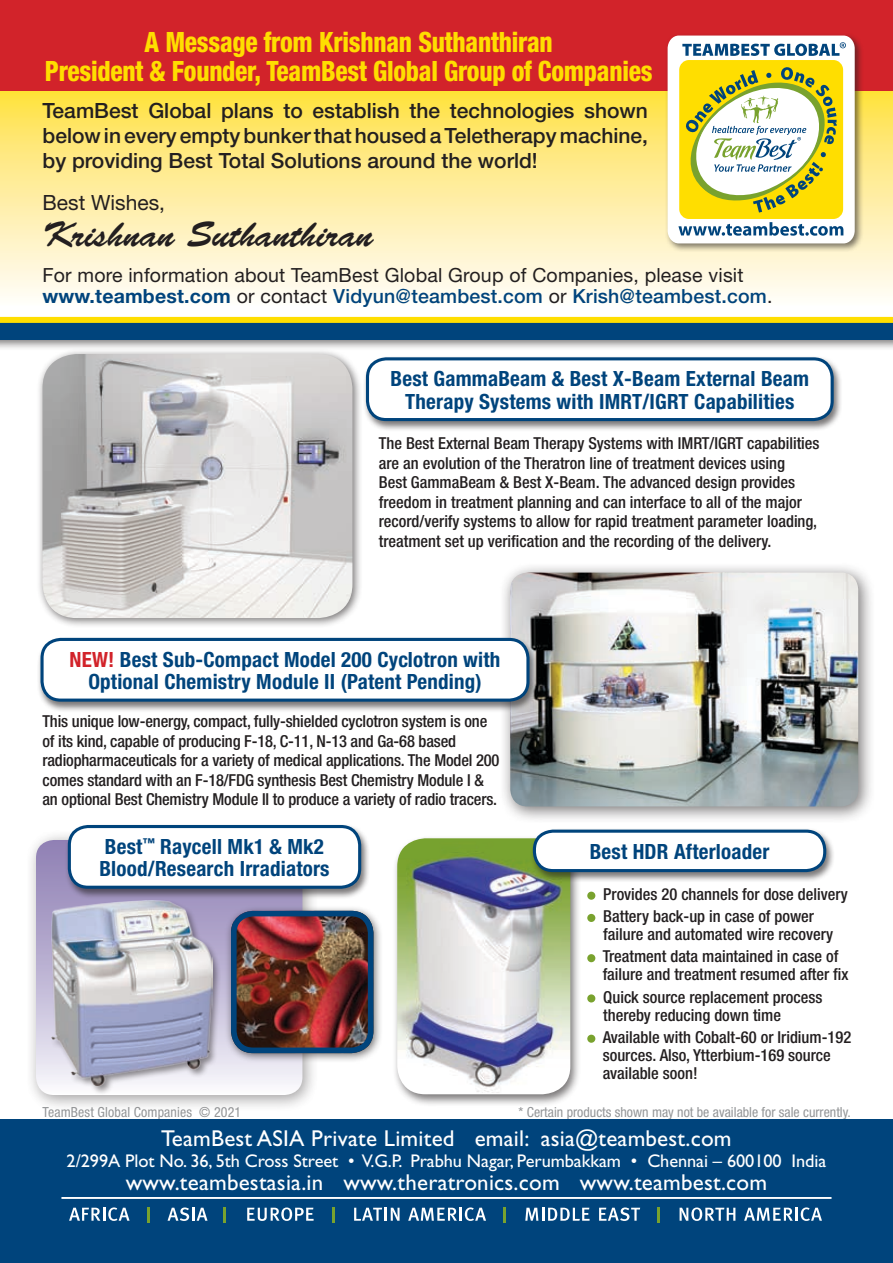
<style>
.page{position:relative;width:893px;height:1263px;background:#fff}
.page>*{position:absolute;margin:0;border:0;box-sizing:border-box;transform-origin:0 0}
.t1{font:36px "Brush Script Std";color:#231f20}
.t2{font:800 condensed 28.05px/28.5px "Helvetica Neue";letter-spacing:-.01em;color:#ffde00;text-align:center;scale:.91 1}
.t3{font:22.95px "Gill Sans";letter-spacing:.01em;color:#fff}
.t4{font:22.35px/26.8px "Gill Sans";color:#fff}
.t5{font:700 condensed 21px/22.5px "Helvetica Neue";letter-spacing:.01em;color:#00447c;text-align:center}
.t6{font:500 21px/25.2px "Helvetica Neue";color:#231f20;text-align:justify}
.t7{font:21px "Helvetica Neue";color:#231f20}
.t8{font:19.5px/21px "Helvetica Neue";letter-spacing:.01em;color:#231f20}
.t9{font:18.45px "Gill Sans";letter-spacing:-.005em;color:#fff}
.t10{font:500 condensed 16.5px/19.5px "Helvetica Neue";color:#231f20}
.t11{font:condensed 13.95px "Helvetica Neue";color:#949698}
.s1{font-weight:700;color:#00447c}
.s2{font-weight:500;color:#00447c}
.s3{color:#d2232a}
</style>
<div class="page">
<div style="left:0;top:78px;width:893px;height:230px;background:linear-gradient(to bottom,#ffdf3a,#fffdff)"></div>
<div style="left:392px;top:835px;width:189px;height:272px;background:#231f20;opacity:.6"></div>
<img style="left:397px;top:838px;width:173px;height:256px">
<div style="left:587px;top:892px;width:8px;height:8px;background:#79a22e;border-radius:50%"></div>
<div style="left:587px;top:914px;width:8px;height:8px;background:#79a22e;border-radius:50%"></div>
<div style="left:587px;top:954px;width:8px;height:8px;background:#79a22e;border-radius:50%"></div>
<div style="left:587px;top:994px;width:8px;height:8px;background:#79a22e;border-radius:50%"></div>
<div style="left:587px;top:1035px;width:8px;height:8px;background:#79a22e;border-radius:50%"></div>
<div style="left:529px;top:828px;width:306px;height:55px;background:#231f20;opacity:.6"></div>
<div style="left:534px;top:831px;width:291px;height:39px;background:#fff;border-radius:19px"></div>
<div style="left:533px;top:830px;width:293px;height:42px;border:3px solid #00447c;border-radius:19px"></div>
<div style="left:36px;top:348px;width:326px;height:280px;background:#231f20;opacity:.6"></div>
<img style="left:43px;top:354px;width:309px;height:264px">
<div style="left:0;top:316px;width:893px;height:35px;background:#231f20;opacity:.6"></div>
<div style="left:0;top:322px;width:893px;height:18px;background:#00447c"></div>
<div style="left:0;top:317px;width:893px;height:6px;background:#ffde00"></div>
<div style="left:0;top:0;width:893px;height:91px;background:#d2232a"></div>
<div style="left:24px;top:828px;width:295px;height:284px;background:#231f20;opacity:.6"></div>
<div style="left:36px;top:840px;width:266px;height:255px;background:linear-gradient(to bottom,#8a7ab0,#f4f3f9);border-radius:18px"></div>
<div style="left:50px;top:898px;width:171px;height:197px;background:#231f20;opacity:.5"></div>
<img style="left:52px;top:900px;width:160px;height:185px">
<div style="left:224px;top:905px;width:159px;height:159px;background:#231f20;opacity:.6"></div>
<img style="left:231px;top:911px;width:142px;height:142px">
<div style="left:231px;top:911px;width:142px;height:142px;border:6px solid #00447c;border-radius:20px"></div>
<div style="left:664px;top:32px;width:200px;height:220px;background:#231f20;opacity:.6"></div>
<svg style="left:668px;top:36px;width:187px;height:207px"></svg>
<div style="left:0;top:1119px;width:893px;height:144px;background:#00447c"></div>
<svg style="left:69px;top:1207px;width:61px;height:14px"></svg>
<svg style="left:168px;top:1207px;width:40px;height:14px"></svg>
<svg style="left:247px;top:1207px;width:67px;height:14px"></svg>
<svg style="left:354px;top:1208px;width:46px;height:13px"></svg>
<svg style="left:408px;top:1207px;width:78px;height:14px"></svg>
<svg style="left:525px;top:1208px;width:65px;height:13px"></svg>
<svg style="left:599px;top:1207px;width:41px;height:14px"></svg>
<svg style="left:680px;top:1207px;width:55px;height:14px"></svg>
<svg style="left:744px;top:1207px;width:78px;height:14px"></svg>
<hr style="left:147px;top:1207px;width:3px;height:16px;background:#79a22e">
<hr style="left:223px;top:1207px;width:3px;height:16px;background:#79a22e">
<hr style="left:332px;top:1207px;width:3px;height:16px;background:#79a22e">
<hr style="left:503px;top:1207px;width:3px;height:16px;background:#79a22e">
<svg style="left:658px;top:1207px;width:2px;height:16px"></svg>
<hr style="left:61px;top:1197px;width:770px;height:2px;background:#fff">
<div style="left:362px;top:356px;width:481px;height:76px;background:#231f20;opacity:.6"></div>
<div style="left:367px;top:359px;width:465px;height:61px;background:#fff;border-radius:19px"></div>
<div style="left:366px;top:357px;width:468px;height:64px;border:3px solid #00447c;border-radius:19px"></div>
<div style="left:64px;top:823px;width:306px;height:77px;background:#231f20;opacity:.6"></div>
<div style="left:69px;top:826px;width:291px;height:61px;background:#fff;border-radius:19px"></div>
<div style="left:68px;top:825px;width:293px;height:64px;border:3px solid #00447c;border-radius:19px"></div>
<div style="left:498px;top:561px;width:377px;height:262px;background:#231f20;opacity:.6"></div>
<img style="left:510px;top:573px;width:348px;height:233px">
<div style="left:37px;top:636px;width:501px;height:76px;background:#231f20;opacity:.6"></div>
<div style="left:42px;top:639px;width:486px;height:61px;background:#fff;border-radius:19px"></div>
<div style="left:40px;top:638px;width:489px;height:64px;border:3px solid #00447c;border-radius:19px"></div>
<h2 class="t2" style="left:45px;top:28px;width:669px">A Message from Krishnan Suthanthiran<br>President &amp; Founder, TeamBest Global Group of Companies</h2>
<p class="t6" style="left:43px;top:97px;width:607px">TeamBest Global plans to establish the technologies shown below in every empty bunker that housed a Teletherapy machine, by providing Best Total Solutions around the world!</p>
<p class="t7" style="left:43px;top:190px;width:124px">Best Wishes,</p>
<h1 class="t1" style="left:43px;top:215px;width:332px">Krishnan Suthanthiran</h1>
<p class="t8" style="left:43px;top:265px;width:731px">For more information about TeamBest Global Group of Companies, please visit <span class="s1">www.teambest.com</span> or contact <span class="s2">Vidyun@teambest.com</span> or <span class="s2">Krish@teambest.com</span>.</p>
<p class="t5" style="left:390px;top:367px;width:420px">Best GammaBeam &amp; Best X-Beam External Beam<br>Therapy Systems with IMRT/IGRT Capabilities</p>
<p class="t10" style="left:379px;top:434px;width:442px">The Best External Beam Therapy Systems with IMRT/IGRT capabilities are an evolution of the Theratron line of treatment devices using<br>Best GammaBeam &amp; Best X-Beam. The advanced design provides freedom in treatment planning and can interface to all of the major record/verify systems to allow for rapid treatment parameter loading, treatment set up verification and the recording of the delivery.</p>
<p class="t5" style="left:70px;top:648px;width:432px"><span class="s3">NEW!</span> Best Sub-Compact Model 200 Cyclotron with<br>Optional Chemistry Module II (Patent Pending)</p>
<p class="t10" style="left:43px;top:711px;width:459px">This unique low-energy, compact, fully-shielded cyclotron system is one of its kind, capable of producing F-18, C-11, N-13 and Ga-68 based radiopharmaceuticals for a variety of medical applications. The Model 200 comes standard with an F-18/FDG synthesis Best Chemistry Module I &amp; an optional Best Chemistry Module II to produce a variety of radio tracers.</p>
<p class="t5" style="left:99px;top:835px;width:232px;text-align:left">Best<sup>™</sup> Raycell Mk1 &amp; Mk2<br>Blood/Research Irradiators</p>
<p class="t11" style="left:43px;top:1104px;width:200px">TeamBest Global Companies © 2021</p>
<p class="t5" style="left:590px;top:840px;width:181px">Best HDR Afterloader</p>
<p class="t10" style="left:603px;top:882px;width:246px;line-height:22.2px">Provides 20 channels for dose delivery<br>Battery back-up in case of power</p>
<p class="t10" style="left:603px;top:923px;width:237px;line-height:22.2px">failure and automated wire recovery<br>Treatment data maintained in case of</p>
<p class="t10" style="left:603px;top:963px;width:247px;line-height:22.2px">failure and treatment resumed after fix<br>Quick source replacement process</p>
<p class="t10" style="left:603px;top:1003px;width:250px;line-height:22.2px">thereby reducing down time<br>Available with Cobalt-60 or Iridium-192</p>
<p class="t10" style="left:603px;top:1046px;width:230px;line-height:18px">sources. Also, Ytterbium-169 source available soon!</p>
<p class="t11" style="left:518px;top:1104px;width:334px">* Certain products shown may not be available for sale currently.</p>
<h3 class="t3" style="left:161px;top:1125px;width:572px">TeamBest ASIA Private Limited email: asia@teambest.com</h3>
<p class="t9" style="left:67px;top:1150px;width:761px">2/299A Plot No. 36, 5th Cross Street • V.G.P. Prabhu Nagar, Perumbakkam • Chennai – 600100 India</p>
<h3 class="t3" style="left:126px;top:1169px;width:643px">www.teambestasia.in www.theratronics.com www.teambest.com</h3>
<h3 class="t4" style="left:69px;top:1138px;width:726px">Best Medical International, Inc. 7643 Fullerton Road, Springfield,VA 22153 USA<br>703 451 2378 800 336 4970 www.bestmedical.com www.teambest.com</h3>
</div>
